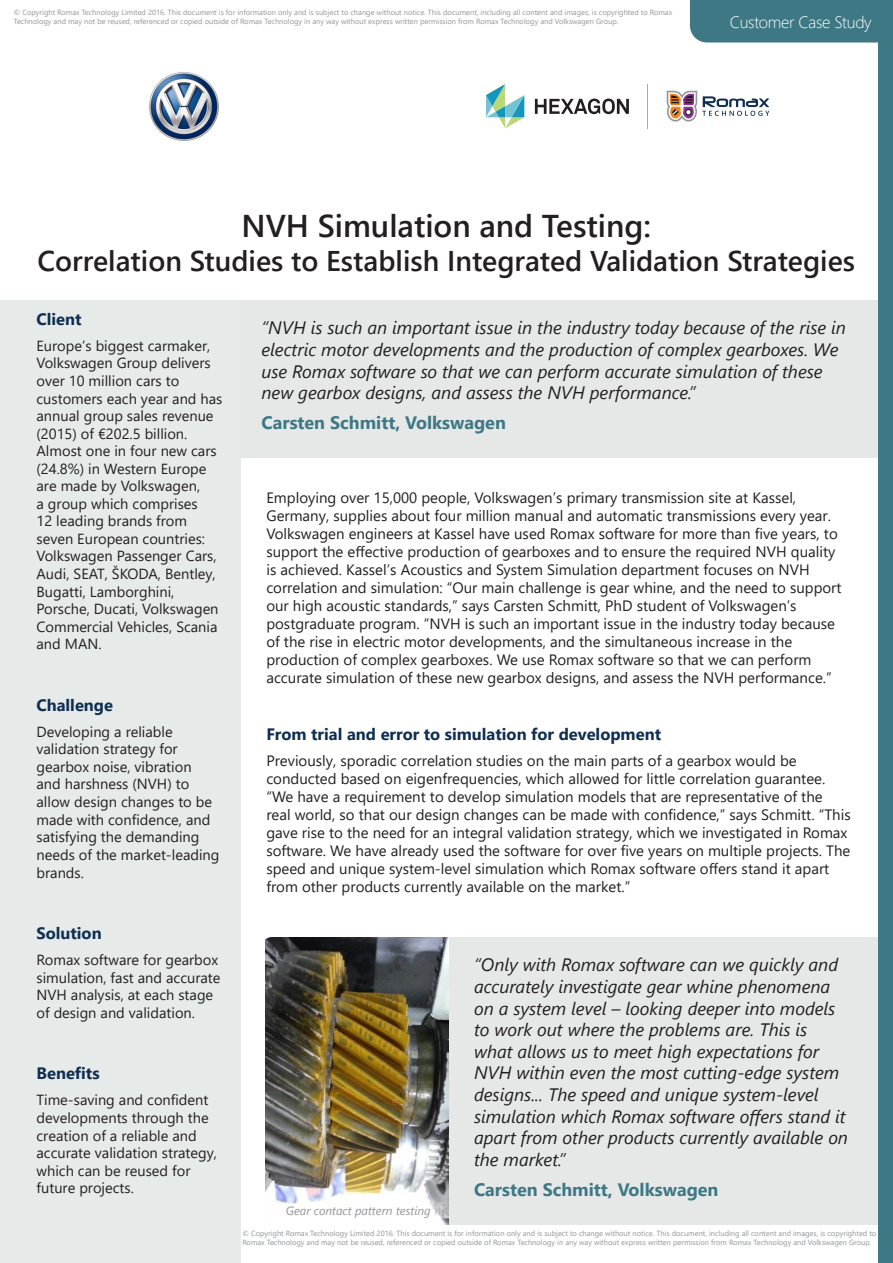
<style>
.page{position:relative;width:893px;height:1263px;background:#fff}
.page>*{position:absolute;margin:0;border:0;box-sizing:border-box;transform-origin:0 0}
.Page_Headline{font:600 31.5px "Segoe UI";color:#231f20}
.Page_Headline-2{font:600 28.5px "Segoe UI";color:#231f20}
.Title_in_paragraph{font:italic 18px/21.6px "Segoe UI";color:#231f20}
.Title_in_paragraph-2{font:700 18px "Segoe UI";color:#3d7884}
.Title_in_paragraph-3{font:700 16.5px "Segoe UI";color:#0f2e51}
.t1{font:300 16.5px "Segoe UI";letter-spacing:-.02em;color:#fff}
.Title_in_paragraph-4{font:15px/18px "Segoe UI";color:#231f20}
.Normal_Paragraph{font:14.7px/17.5px "Segoe UI";color:#231f20}
.Address{font:italic 12px "Segoe UI";color:#939598}
.back_page_footer{font:7.5px/9px "Segoe UI";color:#939598}
</style>
<div class="page">
<div style="left:0;top:300px;width:240px;height:963px;background:#e6eae9"></div>
<div style="left:690px;top:0;width:188px;height:43px;background:#3d7884"></div>
<div style="left:240px;top:300px;width:638px;height:157px;background:#e6e8e8"></div>
<img style="left:149px;top:72px;width:70px;height:69px">
<img style="left:266px;top:937px;width:183px;height:287px">
<div style="left:449px;top:937px;width:440px;height:288px;background:#e6e8e8"></div>
<div style="left:878px;top:0;width:15px;height:1263px;background:#3d7884"></div>
<svg style="left:667px;top:91px;width:102px;height:31px"></svg>
<hr style="left:647px;top:84px;width:1px;height:44px;background:#a8a9ad">
<svg style="left:535px;top:99px;width:94px;height:15px"></svg>
<svg style="left:486px;top:84px;width:38px;height:44px"></svg>
<p class="back_page_footer" style="left:14px;top:7px;width:660px">© Copyright Romax Technology Limited 2016. This document is for information only and is subject to change without notice. This document, including all content and images, is copyrighted to Romax<br>Technology and may not be reused, referenced or copied outside of Romax Technology in any way without express written permission from Romax Technology and Volkswagen Group.</p>
<p class="t1" style="left:730px;top:6px;width:143px">Customer Case Study</p>
<p class="Page_Headline" style="left:241px;top:196px;width:411px">NVH Simulation and Testing:</p>
<p class="Page_Headline-2" style="left:38px;top:234px;width:819px">Correlation Studies to Establish Integrated Validation Strategies</p>
<p class="Title_in_paragraph-3" style="left:37px;top:303px;width:46px">Client</p>
<p class="Normal_Paragraph" style="left:37px;top:336px;width:187px">Europe’s biggest carmaker,<br>Volkswagen Group delivers over 10 million cars to customers each year and has annual group sales revenue (2015) of €202.5 billion.<br>Almost one in four new cars (24.8%) in Western Europe are made by Volkswagen,<br>a group which comprises<br>12 leading brands from seven European countries:<br>Volkswagen Passenger Cars,<br>Audi, SEAT, ŠKODA, Bentley,<br>Bugatti, Lamborghini,<br>Porsche, Ducati, Volkswagen<br>Commercial Vehicles, Scania and MAN.</p>
<p class="Title_in_paragraph-3" style="left:37px;top:689px;width:78px">Challenge</p>
<p class="Normal_Paragraph" style="left:37px;top:721px;width:184px">Developing a reliable validation strategy for gearbox noise, vibration and harshness (NVH) to allow design changes to be made with confidence, and satisfying the demanding needs of the market-leading brands.</p>
<p class="Title_in_paragraph-3" style="left:37px;top:918px;width:67px">Solution</p>
<p class="Normal_Paragraph" style="left:37px;top:950px;width:186px">Romax software for gearbox simulation, fast and accurate<br>NVH analysis, at each stage of design and validation.</p>
<p class="Title_in_paragraph-3" style="left:37px;top:1058px;width:65px">Benefits</p>
<p class="Normal_Paragraph" style="left:37px;top:1090px;width:182px">Time-saving and confident developments through the creation of a reliable and accurate validation strategy, which can be reused for future projects.</p>
<p class="Title_in_paragraph" style="left:261px;top:314px;width:586px">“NVH is such an important issue in the industry today because of the rise in electric motor developments and the production of complex gearboxes. We use Romax software so that we can perform accurate simulation of these new gearbox designs, and assess the NVH performance.”</p>
<p class="Title_in_paragraph-2" style="left:261px;top:406px;width:246px">Carsten Schmitt, Volkswagen</p>
<p class="Title_in_paragraph-4" style="left:266px;top:487px;width:577px">Employing over 15,000 people, Volkswagen’s primary transmission site at Kassel, Germany, supplies about four million manual and automatic transmissions every year.<br>Volkswagen engineers at Kassel have used Romax software for more than five years, to support the effective production of gearboxes and to ensure the required NVH quality is achieved. Kassel’s Acoustics and System Simulation department focuses on NVH correlation and simulation: “Our main challenge is gear whine, and the need to support our high acoustic standards,” says Carsten Schmitt, PhD student of Volkswagen’s postgraduate program. “NVH is such an important issue in the industry today because of the rise in electric motor developments, and the simultaneous increase in the production of complex gearboxes. We use Romax software so that we can perform accurate simulation of these new gearbox designs, and assess the NVH performance.”</p>
<p class="Title_in_paragraph-3" style="left:266px;top:718px;width:396px">From trial and error to simulation for development</p>
<p class="Title_in_paragraph-4" style="left:266px;top:751px;width:586px">Previously, sporadic correlation studies on the main parts of a gearbox would be conducted based on eigenfrequencies, which allowed for little correlation guarantee. “We have a requirement to develop simulation models that are representative of the real world, so that our design changes can be made with confidence,” says Schmitt. “This gave rise to the need for an integral validation strategy, which we investigated in Romax software. We have already used the software for over five years on multiple projects. The speed and unique system-level simulation which Romax software offers stand it apart from other products currently available on the market.”</p>
<p class="Title_in_paragraph" style="left:474px;top:951px;width:376px">“Only with Romax software can we quickly and accurately investigate gear whine phenomena on a system level – looking deeper into models to work out where the problems are. This is what allows us to meet high expectations for NVH within even the most cutting-edge system designs... The speed and unique system-level simulation which Romax software offers stand it apart from other products currently available on the market.”</p>
<p class="Title_in_paragraph-2" style="left:474px;top:1172px;width:246px">Carsten Schmitt, Volkswagen</p>
<p class="Address" style="left:286px;top:1199px;width:146px">Gear contact pattern testing</p>
<p class="back_page_footer" style="left:242px;top:1228px;width:635px">© Copyright Romax Technology Limited 2016. This document is for information only and is subject to change without notice. This document, including all content and images, is copyrighted to<br>Romax Technology and may not be reused, referenced or copied outside of Romax Technology in any way without express written permission from Romax Technology and Volkswagen Group.</p>
</div>
